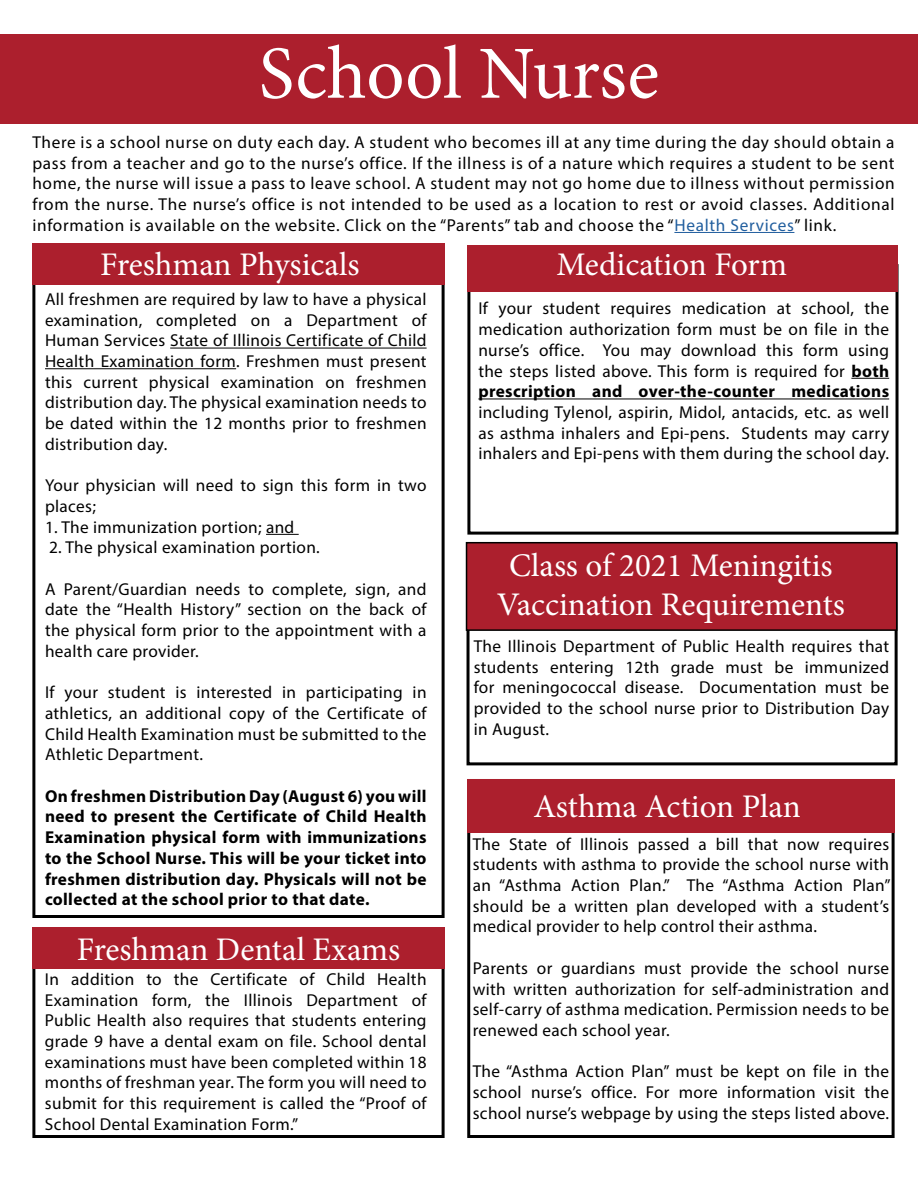
<style>
.page{position:relative;width:918px;height:1188px;background:#fff}
.page>*{position:absolute;margin:0;border:0;box-sizing:border-box;transform-origin:0 0}
.t1{font:75px "Minion Pro";letter-spacing:-.005em;color:#fff}
.t2{font:33px/39.6px "Minion Pro";color:#fff;text-align:center}
.t3{font:17.25px/20.7px "Myriad Pro";letter-spacing:.02em;color:#000;text-align:justify}
.t4{font:700 17.25px/20.7px "Myriad Pro";letter-spacing:.02em;color:#000;text-align:justify}
.s1{color:#215e9e}
.s2{font-weight:700}
</style>
<div class="page">
<div style="left:0;top:34px;width:918px;height:90px;background:#ac1f2d"></div>
<div style="left:32px;top:263px;width:413px;height:655px;border:3px solid #000"></div>
<div style="left:32px;top:243px;width:413px;height:42px;background:#ac1f2d"></div>
<hr style="left:170px;top:348px;width:257px;height:1px;background:#000">
<hr style="left:45px;top:368px;width:191px;height:1px;background:#000">
<hr style="left:266px;top:534px;width:33px;height:1px;background:#000">
<hr style="left:674px;top:232px;width:120px;height:1px;background:#215e9e">
<div style="left:467px;top:543px;width:431px;height:222px;border:3px solid #000"></div>
<div style="left:466px;top:542px;width:431px;height:89px;background:#ac1f2d;border:2px solid #000"></div>
<div style="left:467px;top:779px;width:428px;height:359px;border:3px solid #000"></div>
<div style="left:467px;top:779px;width:428px;height:54px;background:#ac1f2d"></div>
<div style="left:467px;top:264px;width:432px;height:271px;border:3px solid #000"></div>
<div style="left:468px;top:245px;width:430px;height:47px;background:#ac1f2d"></div>
<hr style="left:851px;top:378px;width:38px;height:1px;background:#000">
<hr style="left:478px;top:399px;width:411px;height:1px;background:#000">
<div style="left:32px;top:936px;width:413px;height:202px;border:3px solid #000"></div>
<div style="left:32px;top:927px;width:413px;height:42px;background:#ac1f2d"></div>
<h1 class="t1" style="left:259px;top:24px;width:402px">School Nurse</h1>
<p class="t3" style="left:32px;top:132px;width:864px">There is a school nurse on duty each day. A student who becomes ill at any time during the day should obtain a pass from a teacher and go to the nurse’s office. If the illness is of a nature which requires a student to be sent home, the nurse will issue a pass to leave school. A student may not go home due to illness without permission from the nurse. The nurse’s office is not intended to be used as a location to rest or avoid classes. Additional information is available on the website. Click on the “Parents” tab and choose the “<span class="s1">Health Services</span>” link.</p>
<h2 class="t2" style="left:100px;top:245px;width:261px">Freshman Physicals</h2>
<p class="t3" style="left:45px;top:289px;width:383px">All freshmen are required by law to have a physical examination, completed on a Department of Human Services State of Illinois Certificate of Child Health Examination form. Freshmen must present this current physical examination on freshmen distribution day. The physical examination needs to be dated within the 12 months prior to freshmen distribution day.</p>
<p class="t3" style="left:45px;top:475px;width:383px">Your physician will need to sign this form in two places;</p>
<p class="t3" style="left:45px;top:516px;width:251px">1. The immunization portion; and</p>
<p class="t3" style="left:49px;top:537px;width:272px">2. The physical examination portion.</p>
<p class="t3" style="left:45px;top:578px;width:383px">A Parent/Guardian needs to complete, sign, and date the “Health History” section on the back of the physical form prior to the appointment with a health care provider.</p>
<p class="t3" style="left:45px;top:682px;width:383px">If your student is interested in participating in athletics, an additional copy of the Certificate of Child Health Examination must be submitted to the Athletic Department.</p>
<p class="t4" style="left:45px;top:785px;width:383px">On freshmen Distribution Day (August 6) you will need to present the Certificate of Child Health Examination physical form with immunizations to the School Nurse. This will be your ticket into freshmen distribution day. Physicals will not be collected at the school prior to that date.</p>
<h2 class="t2" style="left:77px;top:930px;width:325px">Freshman Dental Exams</h2>
<p class="t3" style="left:45px;top:969px;width:383px">In addition to the Certificate of Child Health Examination form, the Illinois Department of Public Health also requires that students entering grade 9 have a dental exam on file. School dental examinations must have been completed within 18 months of freshman year. The form you will need to submit for this requirement is called the “Proof of School Dental Examination Form.”</p>
<h2 class="t2" style="left:556px;top:245px;width:232px">Medication Form</h2>
<p class="t3" style="left:478px;top:298px;width:412px">If your student requires medication at school, the medication authorization form must be on file in the nurse’s office. You may download this form using the steps listed above. This form is required for <span class="s2">both prescription and over-the-counter medications</span></p>
<p class="t3" style="left:478px;top:402px;width:412px">including Tylenol, aspirin, Midol, antacids, etc. as well as asthma inhalers and Epi-pens. Students may carry inhalers and Epi-pens with them during the school day.</p>
<h2 class="t2" style="left:497px;top:546px;width:350px">Class of 2021 Meningitis<br>Vaccination Requirements</h2>
<p class="t3" style="left:474px;top:636px;width:417px">The Illinois Department of Public Health requires that students entering 12th grade must be immunized for meningococcal disease. Documentation must be provided to the school nurse prior to Distribution Day in August.</p>
<h2 class="t2" style="left:534px;top:787px;width:269px">Asthma Action Plan</h2>
<p class="t3" style="left:473px;top:833px;width:419px">The State of Illinois passed a bill that now requires students with asthma to provide the school nurse with an “Asthma Action Plan.” The “Asthma Action Plan” should be a written plan developed with a student’s medical provider to help control their asthma.</p>
<p class="t3" style="left:473px;top:957px;width:418px">Parents or guardians must provide the school nurse with written authorization for self-administration and self-carry of asthma medication. Permission needs to be renewed each school year.</p>
<p class="t3" style="left:473px;top:1061px;width:418px">The “Asthma Action Plan” must be kept on file in the school nurse’s office. For more information visit the school nurse’s webpage by using the steps listed above.</p>
</div>
